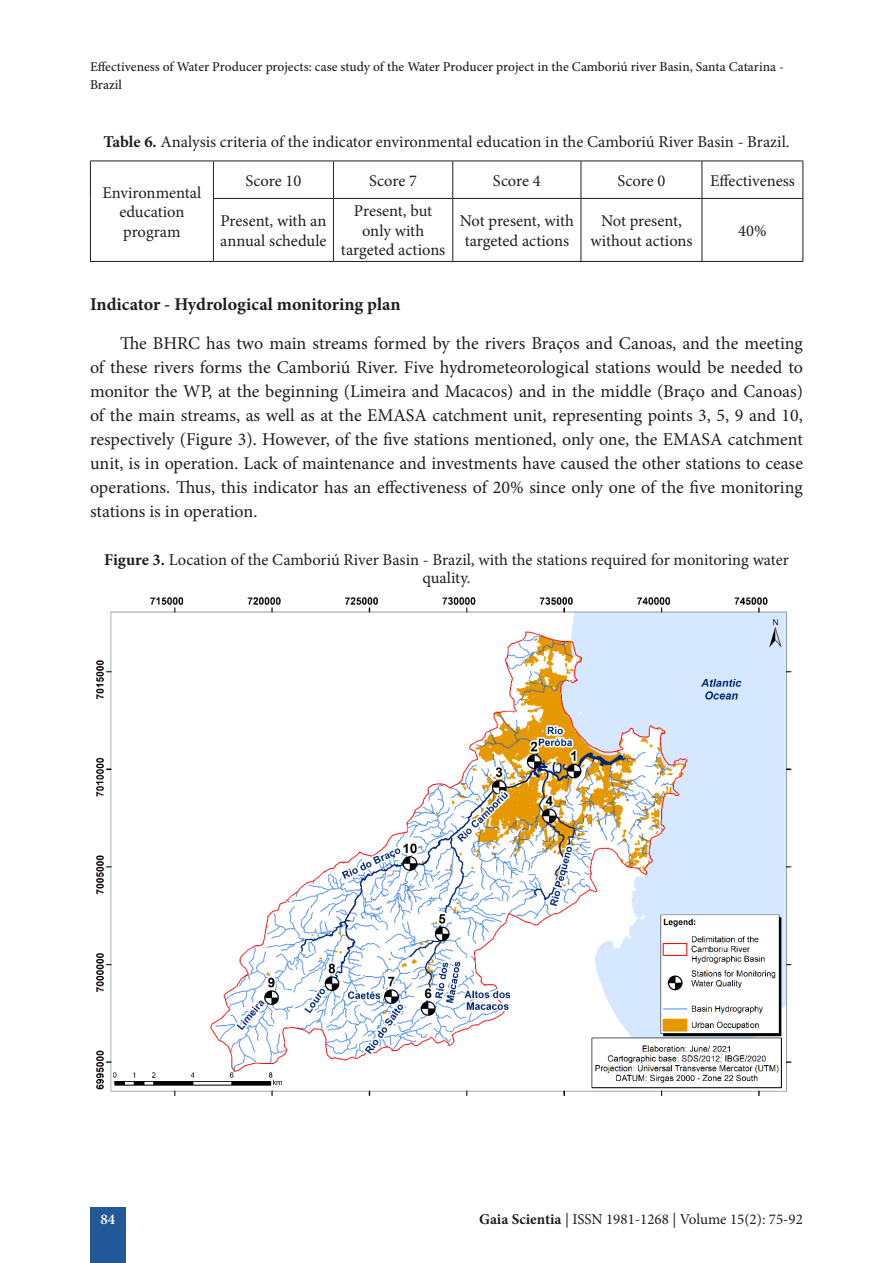
<style>
.page{position:relative;width:893px;height:1263px;background:#fff}
.page>*{position:absolute;margin:0;border:0;box-sizing:border-box;transform-origin:0 0}
.t1{font:18px/24px "Minion Pro";letter-spacing:-.005em;color:#1e1e1e;text-align:justify}
.t2{font:700 18px "Minion Pro";color:#1e1e1e}
.t3{font:16.5px/19.5px "Minion Pro";color:#1e1e1e;text-align:center}
.t4{font:15px "Minion Pro";color:#1e1e1e}
.t5{font:600 15px "Minion Pro";color:#fff}
.t6{font:500 13.5px/18px "Minion Pro";color:#1e1e1e}
.s1{font-weight:700}
</style>
<div class="page">
<div style="left:90px;top:1207px;width:35px;height:56px;background:#235999"></div>
<svg style="left:214px;top:161px;width:588px;height:100px"></svg>
<hr style="left:90px;top:160px;width:123px;height:1px;background:#1e1e1e">
<hr style="left:90px;top:161px;width:1px;height:37px;background:#1e1e1e">
<hr style="left:90px;top:198px;width:1px;height:63px;background:#1e1e1e">
<hr style="left:90px;top:261px;width:123px;height:1px;background:#1e1e1e">
<hr style="left:213px;top:160px;width:120px;height:1px;background:#1e1e1e">
<hr style="left:213px;top:161px;width:1px;height:37px;background:#1e1e1e">
<hr style="left:333px;top:160px;width:120px;height:1px;background:#1e1e1e">
<hr style="left:333px;top:161px;width:1px;height:37px;background:#1e1e1e">
<hr style="left:453px;top:160px;width:128px;height:1px;background:#1e1e1e">
<hr style="left:452px;top:161px;width:1px;height:37px;background:#1e1e1e">
<hr style="left:581px;top:160px;width:121px;height:1px;background:#1e1e1e">
<hr style="left:580px;top:161px;width:1px;height:37px;background:#1e1e1e">
<hr style="left:702px;top:160px;width:101px;height:1px;background:#1e1e1e">
<hr style="left:701px;top:161px;width:1px;height:37px;background:#1e1e1e">
<hr style="left:802px;top:161px;width:1px;height:37px;background:#1e1e1e">
<hr style="left:213px;top:198px;width:120px;height:1px;background:#1e1e1e">
<hr style="left:213px;top:199px;width:1px;height:62px;background:#1e1e1e">
<hr style="left:333px;top:198px;width:120px;height:1px;background:#1e1e1e">
<hr style="left:333px;top:199px;width:1px;height:62px;background:#1e1e1e">
<hr style="left:453px;top:198px;width:128px;height:1px;background:#1e1e1e">
<hr style="left:452px;top:199px;width:1px;height:62px;background:#1e1e1e">
<hr style="left:581px;top:198px;width:121px;height:1px;background:#1e1e1e">
<hr style="left:580px;top:199px;width:1px;height:62px;background:#1e1e1e">
<hr style="left:702px;top:198px;width:101px;height:1px;background:#1e1e1e">
<hr style="left:701px;top:199px;width:1px;height:62px;background:#1e1e1e">
<hr style="left:802px;top:199px;width:1px;height:62px;background:#1e1e1e">
<hr style="left:213px;top:261px;width:120px;height:1px;background:#1e1e1e">
<hr style="left:333px;top:261px;width:120px;height:1px;background:#1e1e1e">
<hr style="left:453px;top:261px;width:128px;height:1px;background:#1e1e1e">
<hr style="left:581px;top:261px;width:121px;height:1px;background:#1e1e1e">
<hr style="left:702px;top:261px;width:101px;height:1px;background:#1e1e1e">
<img style="left:96px;top:597px;width:696px;height:499px">
<p class="t6" style="left:90px;top:58px;width:695px">Effectiveness of Water Producer projects: case study of the Water Producer project in the Camboriú river Basin, Santa Catarina -<br>Brazil</p>
<p class="t3" style="left:103px;top:132px;width:687px"><span class="s1">Table 6.</span> Analysis criteria of the indicator environmental education in the Camboriú River Basin - Brazil.</p>
<p class="t3" style="left:102px;top:183px;width:101px">Environmental education program</p>
<p class="t3" style="left:246px;top:171px;width:57px">Score 10</p>
<p class="t3" style="left:369px;top:171px;width:49px">Score 7</p>
<p class="t3" style="left:493px;top:171px;width:49px">Score 4</p>
<p class="t3" style="left:617px;top:171px;width:49px">Score 0</p>
<p class="t3" style="left:710px;top:171px;width:86px">Effectiveness</p>
<p class="t3" style="left:220px;top:211px;width:108px;text-align:left">Present, with an annual schedule</p>
<p class="t3" style="left:341px;top:201px;width:106px">Present, but only with targeted actions</p>
<p class="t3" style="left:460px;top:211px;width:116px;text-align:left">Not present, with targeted actions</p>
<p class="t3" style="left:590px;top:211px;width:104px">Not present, without actions</p>
<p class="t3" style="left:738px;top:221px;width:30px">40%</p>
<p class="t2" style="left:90px;top:291px;width:312px">Indicator - Hydrological monitoring plan</p>
<p class="t1" style="left:90px;top:331px;width:714px;text-indent:30px">The BHRC has two main streams formed by the rivers Braços and Canoas, and the meeting of these rivers forms the Camboriú River. Five hydrometeorological stations would be needed to monitor the WP, at the beginning (Limeira and Macacos) and in the middle (Braço and Canoas) of the main streams, as well as at the EMASA catchment unit, representing points 3, 5, 9 and 10, respectively (Figure 3). However, of the five stations mentioned, only one, the EMASA catchment unit, is in operation. Lack of maintenance and investments have caused the other stations to cease operations. Thus, this indicator has an effectiveness of 20% since only one of the five monitoring stations is in operation.</p>
<p class="t3" style="left:104px;top:551px;width:686px;line-height:18px"><span class="s1">Figure 3.</span> Location of the Camboriú River Basin - Brazil, with the stations required for monitoring water quality.</p>
<p class="t5" style="left:100px;top:1209px;width:16px">84</p>
<p class="t4" style="left:479px;top:1209px;width:325px"><span class="s1">Gaia Scientia</span> | ISSN 1981-1268 | Volume 15(2): 75-92</p>
</div>
